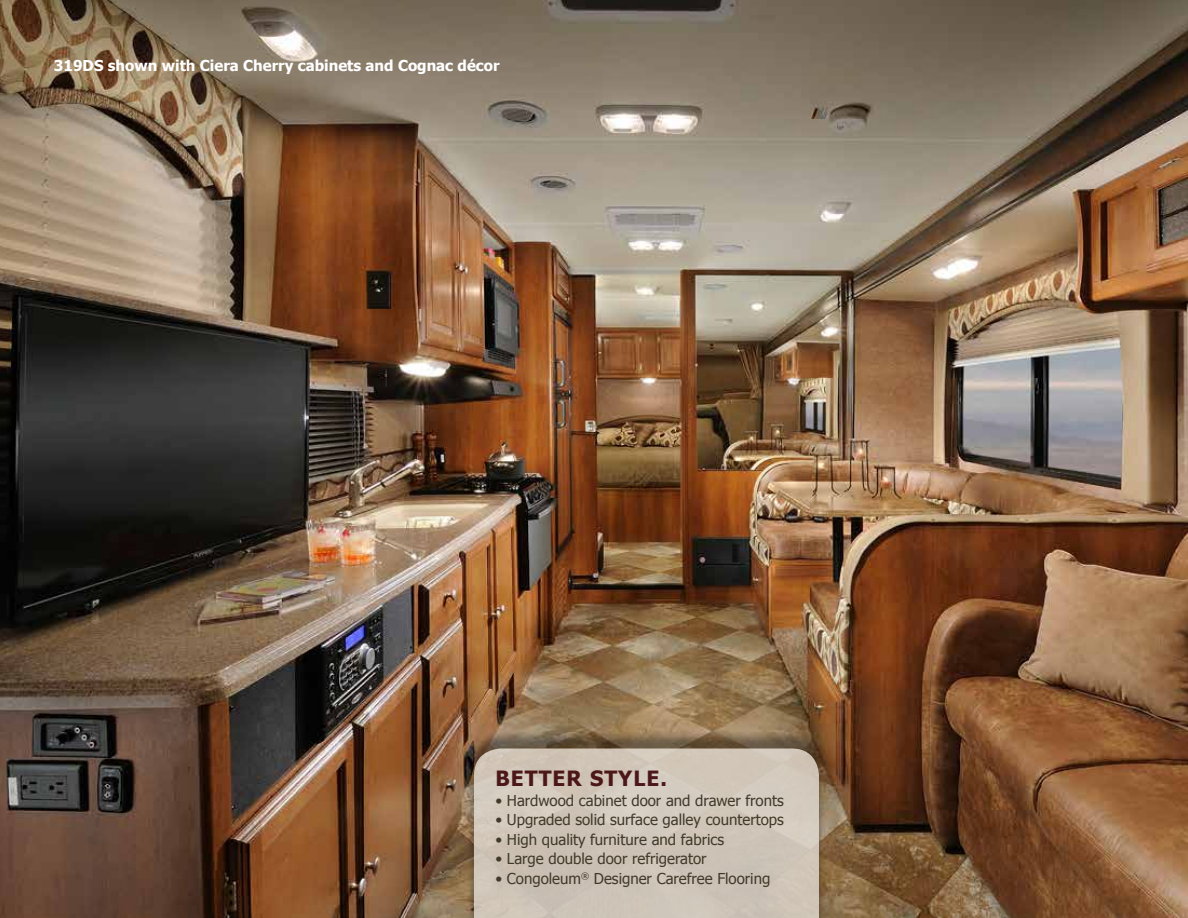
<style>
.page{position:relative;width:1188px;height:918px;background:#fff}
.page>*{position:absolute;margin:0;border:0;box-sizing:border-box;transform-origin:0 0}
.t1{font:700 21px "Tahoma";letter-spacing:.05em;color:#4c1718}
.t2{font:15px "Tahoma";color:#413a2a}
.t3{font:700 15px "Tahoma";color:#fff}
</style>
<div class="page">
<img style="left:0;top:0;width:1188px;height:918px">
<div style="left:466px;top:730px;width:361px;height:188px;background:#000;opacity:.5"></div>
<svg style="left:474px;top:748px;width:345px;height:170px;background:#cec4b7"></svg>
<p class="t3" style="left:54px;top:59px;width:447px">319DS shown with Ciera Cherry cabinets and Cognac décor</p>
<h1 class="t1" style="left:495px;top:769px;width:173px">BETTER STYLE.</h1>
<p class="t2" style="left:495px;top:793px;width:290px">• Hardwood cabinet door and drawer fronts</p>
<p class="t2" style="left:495px;top:813px;width:290px">• Upgraded solid surface galley countertops</p>
<p class="t2" style="left:495px;top:832px;width:230px">• High quality furniture and fabrics</p>
<p class="t2" style="left:495px;top:852px;width:213px">• Large double door refrigerator</p>
<p class="t2" style="left:495px;top:871px;width:277px">• Congoleum<sup>®</sup> Designer Carefree Flooring</p>
</div>
